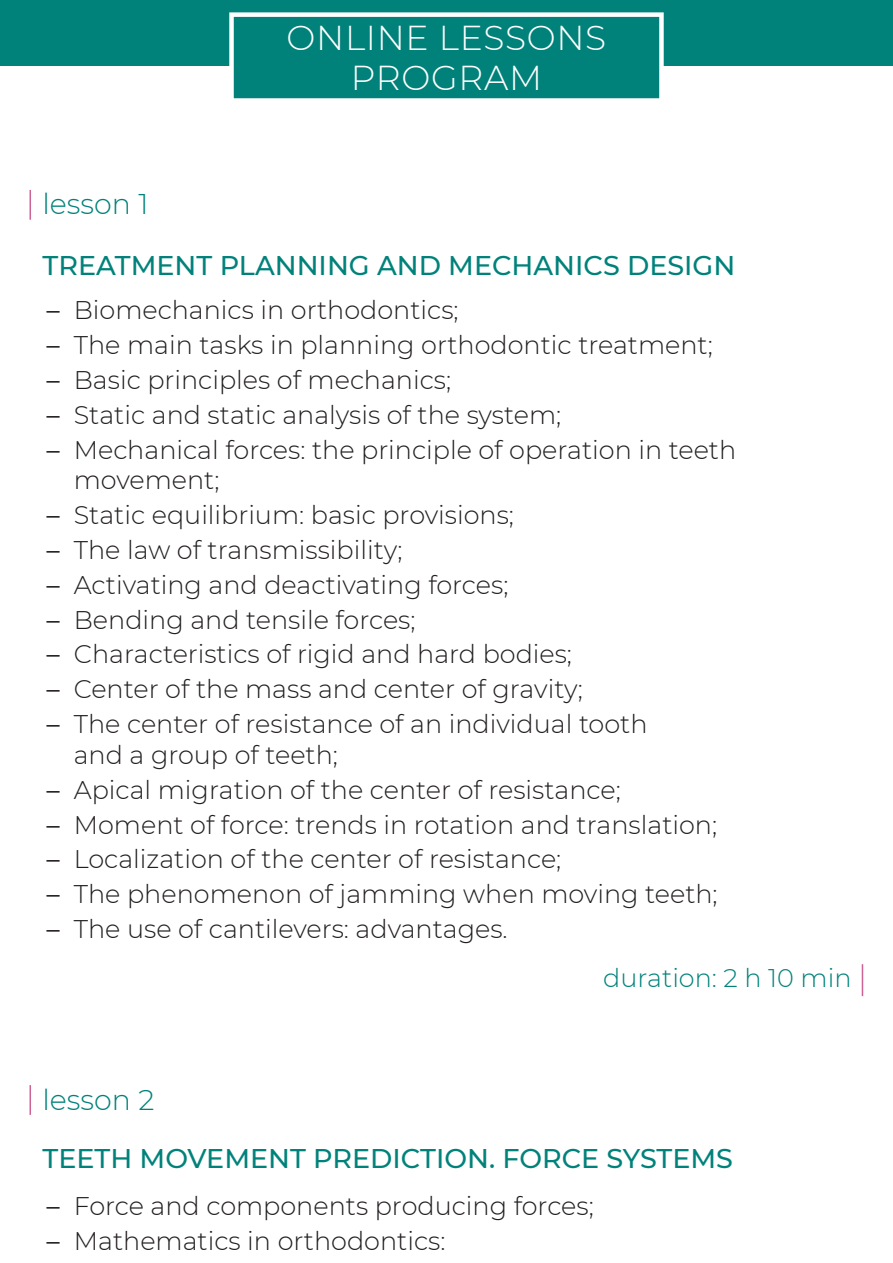
<style>
.page{position:relative;width:893px;height:1263px;background:#fff}
.page>*{position:absolute;margin:0;border:0;box-sizing:border-box;transform-origin:0 0}
.t1{font:300 34.5px/40.5px "Montserrat";letter-spacing:.02em;color:#fff;text-align:center}
.t2{font:300 28.5px "Montserrat";color:#00827a}
.t3{font:500 27px "Montserrat";color:#00827a}
.t4{font:300 25.5px/30.6px "Montserrat";color:#231f20}
.t5{font:300 25.5px "Montserrat";color:#00827a}
.s1{font-family:"Century Gothic";font-weight:400}
</style>
<div class="page">
<hr style="left:30px;top:190px;width:1px;height:30px;background:#cd6395">
<div style="left:0;top:0;width:893px;height:65px;background:#00827a"></div>
<div style="left:229px;top:12px;width:435px;height:91px;background:#00827a;border:4px solid #fff"></div>
<hr style="left:862px;top:964px;width:1px;height:32px;background:#cd6395">
<hr style="left:30px;top:1085px;width:1px;height:30px;background:#cd6395">
<p class="t2" style="left:43px;top:185px;width:107px">lesson 1</p>
<h1 class="t1" style="left:287px;top:16px;width:321px">ONLINE LESSONS<br>PROGRAM</h1>
<p class="t3" style="left:43px;top:246px;width:694px">TREATMENT PLANNING AND MECHANICS DESIGN</p>
<p class="t4" style="left:47px;top:294px;width:413px"><span class="s1">–</span> Biomechanics in orthodontics;</p>
<p class="t4" style="left:47px;top:329px;width:667px"><span class="s1">–</span> The main tasks in planning orthodontic treatment;</p>
<p class="t4" style="left:47px;top:364px;width:406px"><span class="s1">–</span> Basic principles of mechanics;</p>
<p class="t4" style="left:47px;top:399px;width:516px"><span class="s1">–</span> Static and static analysis of the system;</p>
<p class="t4" style="left:74px;top:433px;width:664px;text-indent:-27px"><span class="s1">–</span> Mechanical forces: the principle of operation in teeth movement;</p>
<p class="t4" style="left:47px;top:499px;width:469px"><span class="s1">–</span> Static equilibrium: basic provisions;</p>
<p class="t4" style="left:47px;top:534px;width:357px"><span class="s1">–</span> The law of transmissibility;</p>
<p class="t4" style="left:47px;top:569px;width:463px"><span class="s1">–</span> Activating and deactivating forces;</p>
<p class="t4" style="left:47px;top:603px;width:370px"><span class="s1">–</span> Bending and tensile forces;</p>
<p class="t4" style="left:47px;top:638px;width:527px"><span class="s1">–</span> Characteristics of rigid and hard bodies;</p>
<p class="t4" style="left:47px;top:673px;width:538px"><span class="s1">–</span> Center of the mass and center of gravity;</p>
<p class="t4" style="left:74px;top:708px;width:575px;text-indent:-27px"><span class="s1">–</span> The center of resistance of an individual tooth and a group of teeth;</p>
<p class="t4" style="left:47px;top:773px;width:576px"><span class="s1">–</span> Apical migration of the center of resistance;</p>
<p class="t4" style="left:47px;top:808px;width:672px"><span class="s1">–</span> Moment of force: trends in rotation and translation;</p>
<p class="t4" style="left:47px;top:843px;width:516px"><span class="s1">–</span> Localization of the center of resistance;</p>
<p class="t4" style="left:47px;top:878px;width:672px"><span class="s1">–</span> The phenomenon of jamming when moving teeth;</p>
<p class="t4" style="left:47px;top:913px;width:462px"><span class="s1">–</span> The use of cantilevers: advantages.</p>
<p class="t5" style="left:603px;top:960px;width:250px">duration: 2 h 10 min</p>
<p class="t2" style="left:43px;top:1081px;width:113px">lesson 2</p>
<p class="t3" style="left:43px;top:1139px;width:692px">TEETH MOVEMENT PREDICTION. FORCE SYSTEMS</p>
<p class="t4" style="left:47px;top:1190px;width:548px"><span class="s1">–</span> Force and components producing forces;</p>
<p class="t4" style="left:47px;top:1225px;width:400px"><span class="s1">–</span> Mathematics in orthodontics:</p>
</div>
